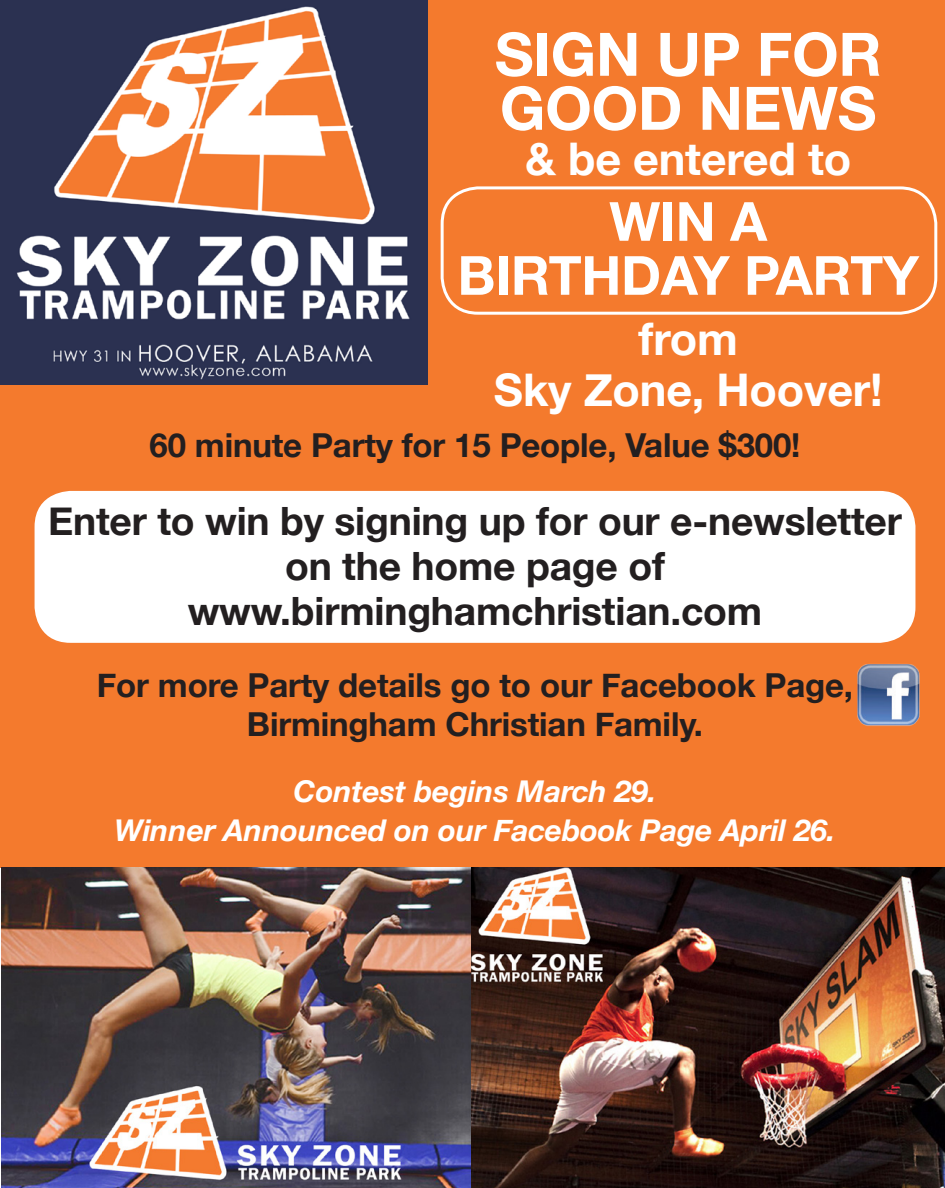
<style>
.page{position:relative;width:945px;height:1188px;background:#fff}
.page>*{position:absolute;margin:0;border:0;box-sizing:border-box;transform-origin:0 0}
.article_text{font:700 60px "Helvetica Neue";letter-spacing:-.005em;color:#fff}
.article_text-2{font:700 54px "Helvetica Neue";letter-spacing:-.005em;color:#fff}
.article_text-3{font:700 45px "Helvetica Neue";letter-spacing:-.005em;color:#fff}
.article_text-4{font:700 39px/45px "Helvetica Neue";letter-spacing:-.005em;color:#231f20;text-align:center}
.article_text-5{font:700 33px "Helvetica Neue";letter-spacing:-.005em;color:#231f20}
.article_text-6{font:italic 700 30px "Helvetica Neue";letter-spacing:-.005em;color:#fff}
</style>
<div class="page">
<div style="left:0;top:0;width:945px;height:867px;background:#f47a2d"></div>
<img style="left:0;top:0;width:428px;height:384px">
<img style="left:2px;top:867px;width:943px;height:321px">
<div style="left:35px;top:491px;width:880px;height:152px;background:#fff;border-radius:36px"></div>
<img style="left:857px;top:663px;width:63px;height:63px">
<div style="left:441px;top:186px;width:496px;height:129px;border:3px solid #fff;border-radius:36px"></div>
<p class="article_text" style="left:495px;top:0;width:389px">SIGN UP FOR</p>
<p class="article_text" style="left:500px;top:54px;width:378px">GOOD NEWS</p>
<p class="article_text-3" style="left:525px;top:118px;width:328px">&amp; be entered to</p>
<p class="article_text-2" style="left:609px;top:173px;width:159px">WIN A</p>
<p class="article_text-2" style="left:457px;top:227px;width:463px">BIRTHDAY PARTY</p>
<p class="article_text-3" style="left:639px;top:298px;width:101px">from</p>
<p class="article_text-3" style="left:494px;top:349px;width:391px">Sky Zone, Hoover!</p>
<p class="article_text-5" style="left:150px;top:415px;width:652px">60 minute Party for 15 People, Value $300!</p>
<p class="article_text-4" style="left:48px;top:496px;width:855px">Enter to win by signing up for our e-newsletter on the home page of</p>
<p class="article_text-4" style="left:188px;top:586px;width:576px">www.birminghamchristian.com</p>
<p class="article_text-5" style="left:97px;top:655px;width:758px">For more Party details go to our Facebook Page,</p>
<p class="article_text-5" style="left:247px;top:694px;width:458px">Birmingham Christian Family.</p>
<p class="article_text-6" style="left:294px;top:767px;width:364px">Contest begins March 29.</p>
<p class="article_text-6" style="left:115px;top:806px;width:722px">Winner Announced on our Facebook Page April 26.</p>
</div>
